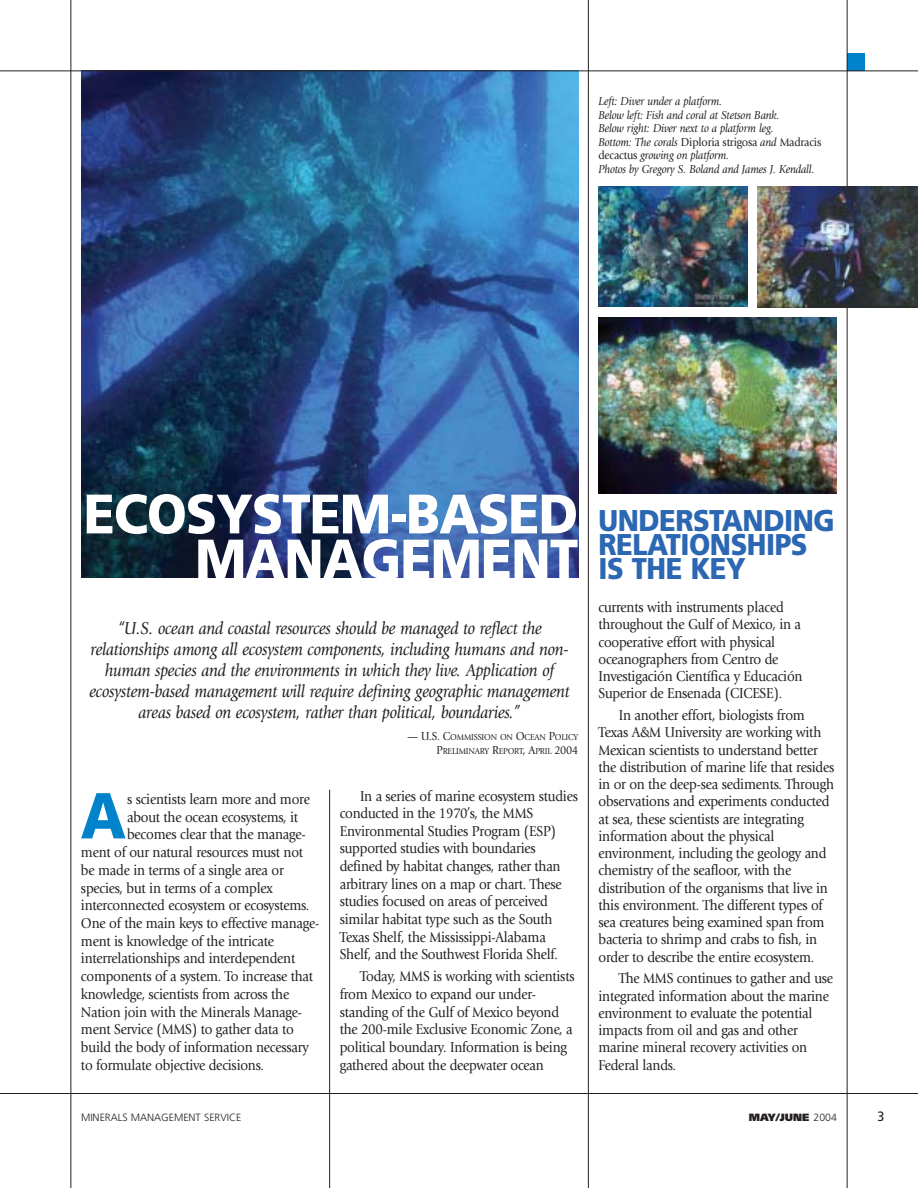
<style>
.page{position:relative;width:918px;height:1188px;background:#fff}
.page>*{position:absolute;margin:0;border:0;box-sizing:border-box;transform-origin:0 0}
.t1{font:900 64.8px "Frutiger";color:#0083cb;scale:.9 1}
.t2{font:900 55.5px/45px "Frutiger";letter-spacing:-.02em;color:#fff;text-align:right;scale:.92 1}
.t3{font:900 30px/24px "Frutiger";letter-spacing:-.02em;color:#2b67b2;scale:.91 1}
.t4{font:italic 18px/21px "Giovanni";letter-spacing:-.015em;color:#231f20;text-align:center;scale:.92 1}
.t5{font:15px/17.2px "Giovanni";letter-spacing:-.015em;color:#231f20;scale:.9 1}
.t6{font:13.5px "Frutiger";color:#231f20;scale:.92 1}
.t7{font:italic 12px/13.5px "Giovanni";letter-spacing:-.015em;color:#231f20;scale:.92 1}
.t8{font:300 10.5px "Frutiger";color:#231f20}
.t9{font:900 10.5px "Frutiger";color:#231f20}
.t10{font:9px/13.5px "Giovanni";letter-spacing:-.02em;color:#231f20;text-align:right;scale:.92 1}
.s1{font-style:normal}
.s2{font-size:12px}
.s3{font-weight:300}
</style>
<div class="page">
<img style="left:81px;top:72px;width:497px;height:506px">
<div style="left:847px;top:54px;width:17px;height:17px;background:#0083cb"></div>
<hr style="left:847px;top:0;width:1px;height:1188px;background:#231f20">
<hr style="left:0;top:1093px;width:918px;height:1px;background:#231f20">
<hr style="left:71px;top:0;width:1px;height:1188px;background:#231f20">
<hr style="left:588px;top:0;width:1px;height:1188px;background:#231f20">
<hr style="left:329px;top:790px;width:1px;height:398px;background:#231f20">
<img style="left:598px;top:186px;width:150px;height:121px">
<hr style="left:0;top:71px;width:918px;height:1px;background:#231f20">
<img style="left:598px;top:318px;width:239px;height:175px">
<img style="left:758px;top:186px;width:160px;height:122px">
<p class="t7" style="left:598px;top:96px;width:244px">Left: Diver under a platform.<br>Below left: Fish and coral at Stetson Bank.<br>Below right: Diver next to a platform leg.<br>Bottom: The corals <span class="s1">Diploria strigosa</span> and <span class="s1">Madracis decactus</span> growing on platform.<br>Photos by Gregory S. Boland and James J. Kendall.</p>
<h2 class="t2" style="left:84px;top:496px;width:539px">ECOSYSTEM-BASED<br>MANAGEMENT</h2>
<p class="t4" style="left:89px;top:619px;width:524px">“U.S. ocean and coastal resources should be managed to reflect the relationships among all ecosystem components, including humans and non&shy;human species and the environments in which they live. Application of ecosystem-based management will require defining geographic management areas based on ecosystem, rather than political, boundaries.”</p>
<p class="t10" style="left:407px;top:731px;width:187px"><span class="s2">— U.S. C</span>OMMISSION ON <span class="s2">O</span>CEAN <span class="s2">P</span>OLICY<br><span class="s2">P</span>RELIMINARY <span class="s2">R</span>EPORT<span class="s2">, A</span>PRIL <span class="s2">2004</span></p>
<h1 class="t1" style="left:81px;top:790px;width:52px">A</h1>
<p class="t5" style="left:127px;top:792px;width:205px">s scientists learn more and more</p>
<p class="t5" style="left:340px;top:788px;width:266px;line-height:17.7px;text-indent:20px">In a series of marine ecosystem studies conducted in the 1970’s, the MMS Environmental Studies Program (ESP) supported studies with boundaries defined by habitat changes, rather than arbitrary lines on a map or chart. These studies focused on areas of perceived similar habitat type such as the South Texas Shelf, the Mississippi-Alabama Shelf, and the Southwest Florida Shelf.</p>
<p class="t5" style="left:340px;top:969px;width:262px;line-height:17.7px;text-indent:20px">Today, MMS is working with scientists from Mexico to expand our under&shy;standing of the Gulf of Mexico beyond the 200-mile Exclusive Economic Zone, a political boundary. Information is being gathered about the deepwater ocean</p>
<p class="t5" style="left:127px;top:809px;width:192px">about the ocean ecosystems, it</p>
<p class="t5" style="left:127px;top:827px;width:200px">becomes clear that the manage-</p>
<p class="t5" style="left:81px;top:845px;width:248px">ment of our natural resources must not</p>
<p class="t5" style="left:81px;top:863px;width:227px">be made in terms of a single area or</p>
<p class="t5" style="left:81px;top:880px;width:215px">species, but in terms of a complex</p>
<p class="t5" style="left:81px;top:898px;width:255px">interconnected ecosystem or ecosystems.</p>
<p class="t5" style="left:81px;top:916px;width:266px">One of the main keys to effective manage-</p>
<p class="t5" style="left:81px;top:933px;width:216px">ment is knowledge of the intricate</p>
<p class="t5" style="left:81px;top:951px;width:240px">interrelationships and interdependent</p>
<p class="t5" style="left:81px;top:969px;width:259px">components of a system. To increase that</p>
<p class="t5" style="left:81px;top:987px;width:233px">knowledge, scientists from across the</p>
<p class="t5" style="left:81px;top:1004px;width:247px">Nation join with the Minerals Manage-</p>
<p class="t5" style="left:81px;top:1022px;width:238px">ment Service (MMS) to gather data to</p>
<p class="t5" style="left:81px;top:1040px;width:255px">build the body of information necessary</p>
<p class="t5" style="left:81px;top:1057px;width:205px">to formulate objective decisions.</p>
<h3 class="t3" style="left:598px;top:511px;width:261px">UNDERSTANDING<br>RELATIONSHIPS<br>IS THE KEY</h3>
<p class="t5" style="left:598px;top:600px;width:228px">currents with instruments placed throughout the Gulf of Mexico, in a cooperative effort with physical oceanographers from Centro de Investigación Científica y Educación Superior de Ensenada (CICESE).</p>
<p class="t5" style="left:598px;top:708px;width:264px;text-indent:20px">In another effort, biologists from Texas A&amp;M University are working with Mexican scientists to understand better the distribution of marine life that resides in or on the deep-sea sediments. Through observations and experiments conducted at sea, these scientists are integrating information about the physical environment, including the geology and chemistry of the seafloor, with the distribution of the organisms that live in this environment. The different types of sea creatures being examined span from bacteria to shrimp and crabs to fish, in order to describe the entire ecosystem.</p>
<p class="t5" style="left:598px;top:971px;width:262px;text-indent:20px">The MMS continues to gather and use integrated information about the marine environment to evaluate the potential impacts from oil and gas and other marine mineral recovery activities on Federal lands.</p>
<p class="t8" style="left:81px;top:1113px;width:162px">MINERALS MANAGEMENT SERVICE</p>
<p class="t9" style="left:749px;top:1113px;width:90px">MAY/JUNE <span class="s3">2004</span></p>
<p class="t6" style="left:877px;top:1111px;width:9px">3</p>
</div>
